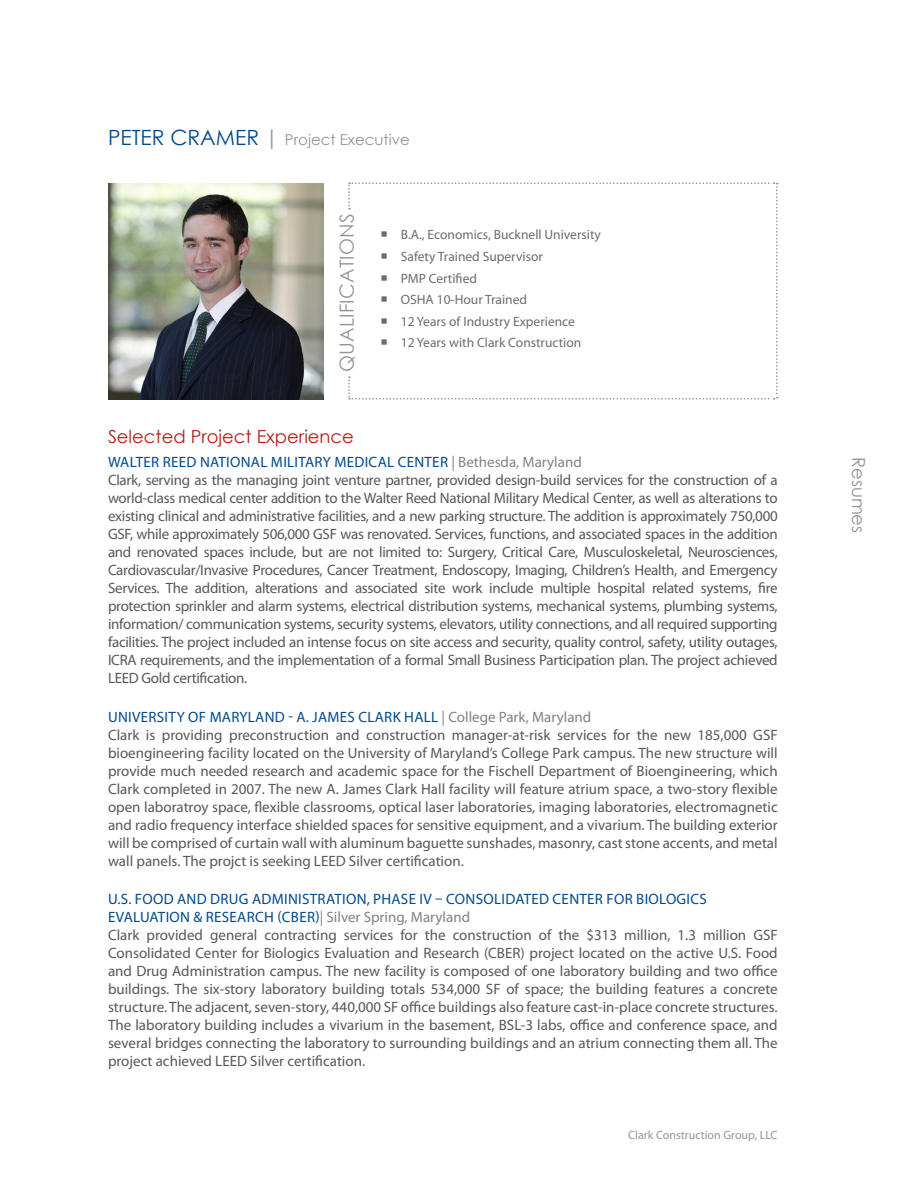
<style>
.page{position:relative;width:918px;height:1188px;background:#fff}
.page>*{position:absolute;margin:0;border:0;box-sizing:border-box;transform-origin:0 0}
.t1{font:19.5px "Century Gothic";letter-spacing:.01em;color:#939598}
.Header_1{font:18px "Century Gothic";color:#b41d15}
.t2{font:18px "Century Gothic";color:#939598}
.Body_Text{font:15px/18px "Myriad Pro";color:#57585a;text-align:justify}
.Project_Name_for_Res{font:15px "Myriad Pro";letter-spacing:.02em;color:#004a8d}
.Project_Name_for_Res-2{font:15px "Myriad Pro";color:#004a8d}
.Name_for_Resume{font:15px "Century Gothic";color:#939598}
.t3{font:13.5px "Myriad Pro";color:#6c6d70}
.t4{font:12px "Myriad Pro";color:#939598}
.s1{font-size:21px;color:#004a8d}
.s2{font-size:21px}
.s3{color:#808285}
</style>
<div class="page">
<img style="left:108px;top:184px;width:215px;height:216px">
<svg style="left:348px;top:182px;width:430px;height:218px"></svg>
<p class="Name_for_Resume" style="left:108px;top:129px;width:303px"><span class="s1">PETER CRAMER</span> <span class="s2">|</span> Project Executive</p>
<p class="t1" style="left:333px;top:372px;width:160px;rotate:-90deg">QUALIFICATIONS</p>
<p class="t3" style="left:401px;top:227px;width:202px">B.A., Economics, Bucknell University</p>
<p class="t3" style="left:401px;top:248px;width:143px">Safety Trained Supervisor</p>
<p class="t3" style="left:401px;top:270px;width:78px">PMP Certified</p>
<p class="t3" style="left:401px;top:291px;width:128px">OSHA 10-Hour Trained</p>
<p class="t3" style="left:401px;top:313px;width:176px">12 Years of Industry Experience</p>
<p class="t3" style="left:401px;top:335px;width:182px">12 Years with Clark Construction</p>
<p class="Header_1" style="left:108px;top:424px;width:247px">Selected Project Experience</p>
<p class="Project_Name_for_Res" style="left:108px;top:453px;width:475px">WALTER REED NATIONAL MILITARY MEDICAL CENTER <span class="s3">| Bethesda, Maryland</span></p>
<p class="Body_Text" style="left:108px;top:471px;width:671px">Clark, serving as the managing joint venture partner, provided design-build services for the construction of a world-class medical center addition to the Walter Reed National Military Medical Center, as well as alterations to existing clinical and administrative facilities, and a new parking structure. The addition is approximately 750,000<br>GSF, while approximately 506,000 GSF was renovated. Services, functions, and associated spaces in the addition and renovated spaces include, but are not limited to: Surgery, Critical Care, Musculoskeletal, Neurosciences, Cardiovascular/Invasive Procedures, Cancer Treatment, Endoscopy, Imaging, Children’s Health, and Emergency Services. The addition, alterations and associated site work include multiple hospital related systems, fire protection sprinkler and alarm systems, electrical distribution systems, mechanical systems, plumbing systems, information/ communication systems, security systems, elevators, utility connections, and all required supporting facilities. The project included an intense focus on site access and security, quality control, safety, utility outages, ICRA requirements, and the implementation of a formal Small Business Participation plan. The project achieved LEED Gold certification.</p>
<p class="Project_Name_for_Res" style="left:108px;top:707px;width:485px">UNIVERSITY OF MARYLAND - A. JAMES CLARK HALL <span class="s3">| College Park, Maryland</span></p>
<p class="Body_Text" style="left:108px;top:725px;width:671px">Clark is providing preconstruction and construction manager-at-risk services for the new 185,000 GSF bioengineering facility located on the University of Maryland’s College Park campus. The new structure will provide much needed research and academic space for the Fischell Department of Bioengineering, which Clark completed in 2007. The new A. James Clark Hall facility will feature atrium space, a two-story flexible open laboratroy space, flexible classrooms, optical laser laboratories, imaging laboratories, electromagnetic and radio frequency interface shielded spaces for sensitive equipment, and a vivarium. The building exterior will be comprised of curtain wall with aluminum baguette sunshades, masonry, cast stone accents, and metal wall panels. The projct is seeking LEED Silver certification.</p>
<p class="Project_Name_for_Res" style="left:108px;top:890px;width:600px">U.S. FOOD AND DRUG ADMINISTRATION, PHASE IV – CONSOLIDATED CENTER FOR BIOLOGICS</p>
<p class="Project_Name_for_Res-2" style="left:108px;top:908px;width:364px">EVALUATION &amp; RESEARCH (CBER)<span class="s3">| Silver Spring, Maryland</span></p>
<p class="Body_Text" style="left:108px;top:926px;width:671px">Clark provided general contracting services for the construction of the $313 million, 1.3 million GSF Consolidated Center for Biologics Evaluation and Research (CBER) project located on the active U.S. Food and Drug Administration campus. The new facility is composed of one laboratory building and two office buildings. The six-story laboratory building totals 534,000 SF of space; the building features a concrete structure. The adjacent, seven-story, 440,000 SF office buildings also feature cast-in-place concrete structures.<br>The laboratory building includes a vivarium in the basement, BSL-3 labs, office and conference space, and several bridges connecting the laboratory to surrounding buildings and an atrium connecting them all. The project achieved LEED Silver certification.</p>
<p class="t4" style="left:628px;top:1128px;width:151px">Clark Construction Group, LLC</p>
<p class="t2" style="left:871px;top:457px;width:78px;rotate:90deg">Resumes</p>
</div>
